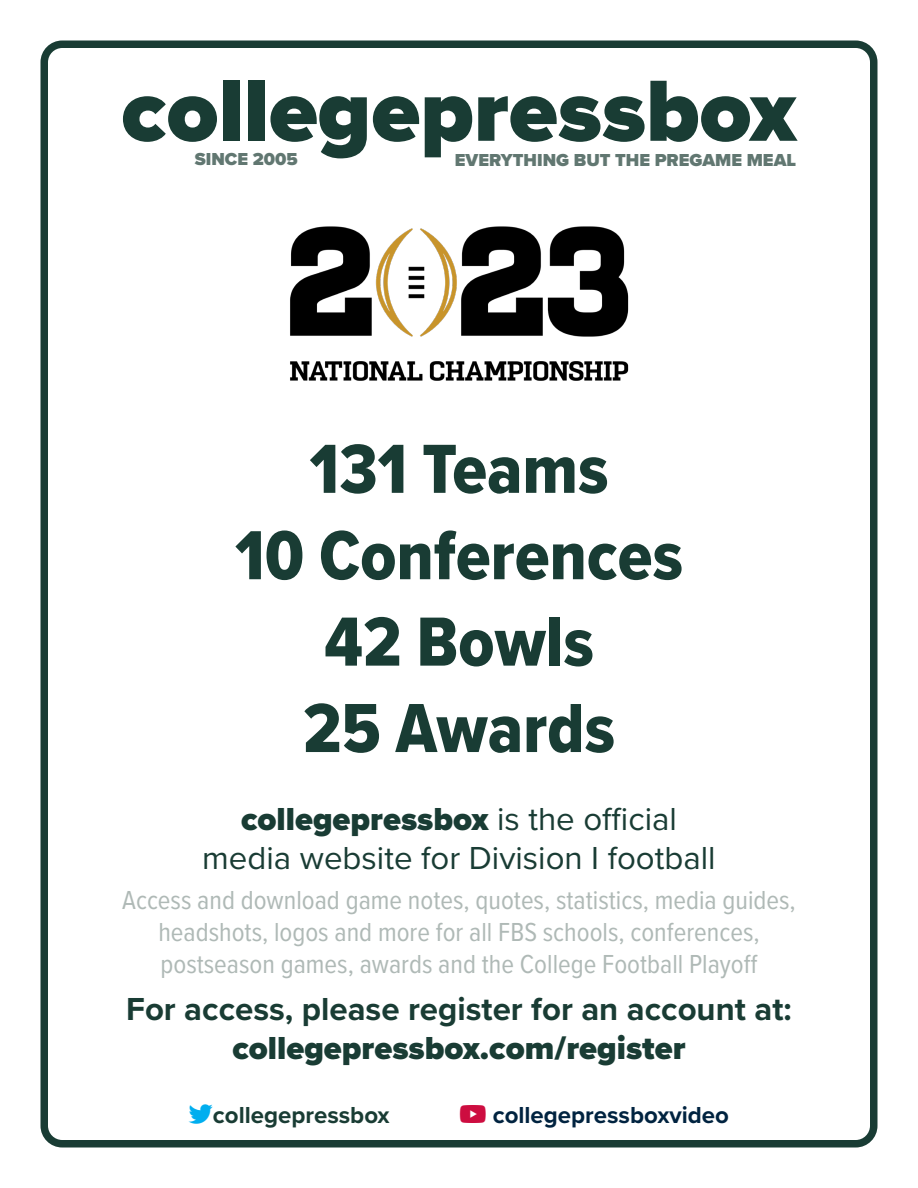
<style>
.page{position:relative;width:918px;height:1188px;background:#fff}
.page>*{position:absolute;margin:0;border:0;box-sizing:border-box;transform-origin:0 0}
.t1{font:900 90px "Proxima Nova";color:#193c34}
.t2{font:72px/86.4px "Proxima Nova Cond Extrabld";color:#193c34;text-align:center}
.t3{font:33px/39.6px "Proxima Nova";color:#193c34;text-align:center}
.t4{font:700 33px "Proxima Nova";color:#193c34}
.t5{font:900 33px "Proxima Nova";color:#193c34}
.t6{font:27px/32.4px "Proxima Nova Cond";color:#afb9b6;text-align:center}
.t7{font:700 24px "Proxima Nova";color:#002340}
.t8{font:700 24px "Proxima Nova";color:#193c34}
.t9{font:900 18px "Proxima Nova";color:#617771}
.s1{font-weight:900}
.s2{color:#cd0d40}
</style>
<div class="page">
<div style="left:40px;top:40px;width:838px;height:1108px;border:8px solid #193c34;border-radius:18px"></div>
<img style="left:290px;top:226px;width:339px;height:155px">
<p class="t1" style="left:121px;top:44px;width:677px">collegepressbox</p>
<p class="t9" style="left:195px;top:146px;width:104px">SINCE 2005</p>
<p class="t9" style="left:455px;top:146px;width:343px">EVERYTHING BUT THE PREGAME MEAL</p>
<p class="t2" style="left:235px;top:425px;width:449px">131 Teams<br>10 Conferences<br>42 Bowls<br>25 Awards</p>
<p class="t3" style="left:202px;top:798px;width:515px"><span class="s1">collegepressbox</span> is the official media website for Division I football</p>
<p class="t6" style="left:122px;top:882px;width:675px">Access and download game notes, quotes, statistics, media guides, headshots, logos and more for all FBS schools, conferences, postseason games, awards and the College Football Playoff</p>
<p class="t4" style="left:126px;top:984px;width:667px">For access, please register for an account at:</p>
<p class="t5" style="left:232px;top:1024px;width:455px">collegepressbox.com/register</p>
<p class="t8" style="left:213px;top:1097px;width:178px">collegepressbox</p>
<p class="t7" style="left:460px;top:1097px;width:271px"><span class="s2">□◆▼◆</span> collegepressboxvideo</p>
</div>
